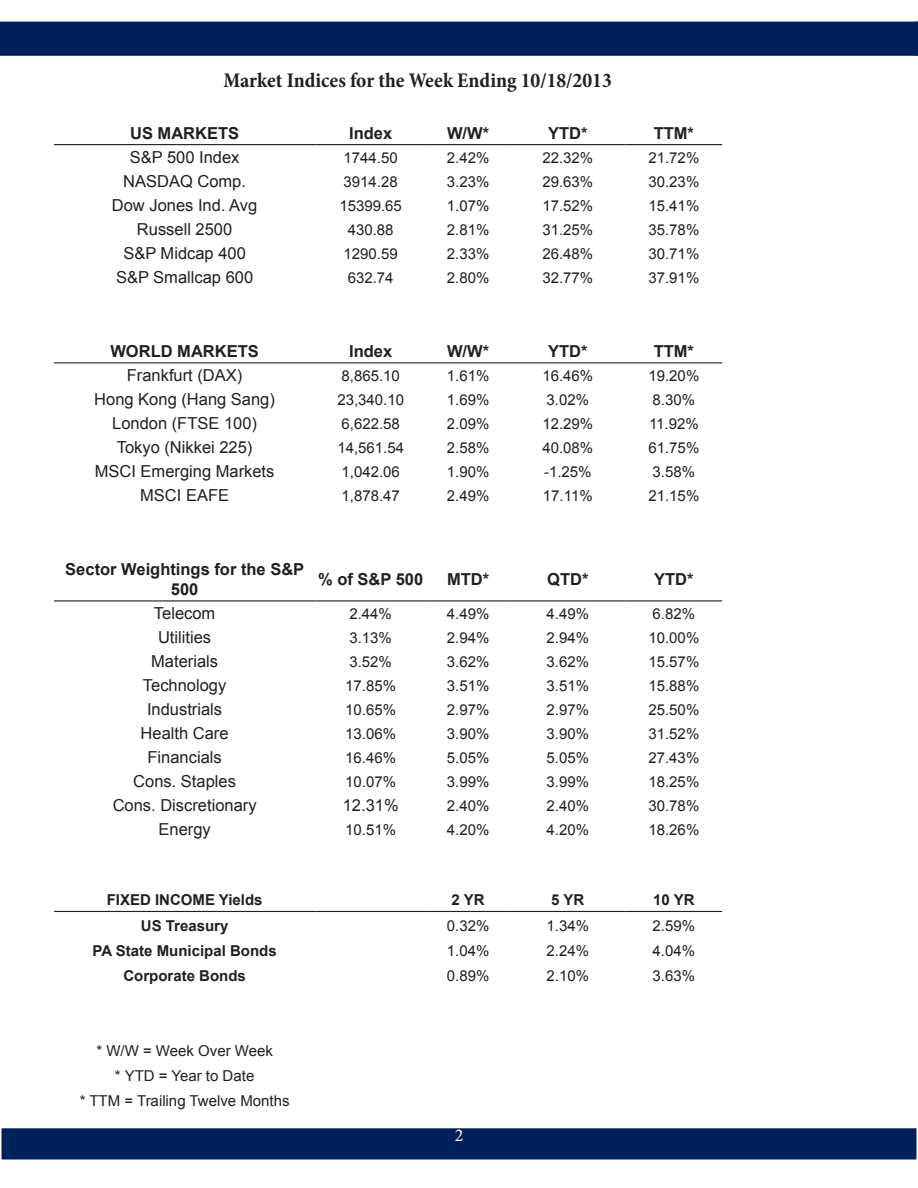
<style>
.page{position:relative;width:918px;height:1188px;background:#fff}
.page>*{position:absolute;margin:0;border:0;box-sizing:border-box;transform-origin:0 0}
.t1{font:700 condensed 21px "Minion Pro";color:#231f20}
.t2{font:18px "Minion Pro";color:#fff}
.t3{font:16.5px "Arial";color:#231f20}
.t4{font:700 16.5px/19.8px "Arial";color:#231f20;text-align:center}
.t5{font:15px "Arial";color:#231f20}
.t6{font:700 15px "Arial";color:#231f20}
</style>
<div class="page">
<div style="left:0;top:1127px;width:918px;height:34px;background:#00205b;border:2px solid #fff"></div>
<div style="left:0;top:22px;width:918px;height:34px;background:#00205b"></div>
<hr style="left:54px;top:144px;width:261px;height:1px;background:#231f20">
<hr style="left:315px;top:144px;width:111px;height:1px;background:#231f20">
<hr style="left:426px;top:144px;width:84px;height:1px;background:#231f20">
<hr style="left:510px;top:144px;width:116px;height:1px;background:#231f20">
<hr style="left:626px;top:144px;width:96px;height:1px;background:#231f20">
<hr style="left:54px;top:362px;width:261px;height:1px;background:#231f20">
<hr style="left:315px;top:362px;width:111px;height:1px;background:#231f20">
<hr style="left:426px;top:362px;width:84px;height:1px;background:#231f20">
<hr style="left:510px;top:362px;width:116px;height:1px;background:#231f20">
<hr style="left:626px;top:362px;width:96px;height:1px;background:#231f20">
<hr style="left:54px;top:600px;width:261px;height:1px;background:#231f20">
<hr style="left:315px;top:600px;width:111px;height:1px;background:#231f20">
<hr style="left:426px;top:600px;width:84px;height:1px;background:#231f20">
<hr style="left:510px;top:600px;width:116px;height:1px;background:#231f20">
<hr style="left:626px;top:600px;width:96px;height:1px;background:#231f20">
<hr style="left:54px;top:911px;width:261px;height:1px;background:#231f20">
<hr style="left:315px;top:911px;width:111px;height:1px;background:#231f20">
<hr style="left:426px;top:911px;width:84px;height:1px;background:#231f20">
<hr style="left:510px;top:911px;width:116px;height:1px;background:#231f20">
<hr style="left:626px;top:911px;width:96px;height:1px;background:#231f20">
<p class="t1" style="left:223px;top:66px;width:390px">Market Indices for the Week Ending 10/18/2013</p>
<p class="t4" style="left:130px;top:123px;width:111px">US MARKETS</p>
<p class="t4" style="left:349px;top:123px;width:45px">Index</p>
<p class="t4" style="left:447px;top:123px;width:44px">W/W*</p>
<p class="t4" style="left:548px;top:123px;width:41px">YTD*</p>
<p class="t4" style="left:654px;top:123px;width:42px">TTM*</p>
<p class="t3" style="left:130px;top:148px;width:111px">S&amp;P 500 Index</p>
<p class="t5" style="left:344px;top:149px;width:56px">1744.50</p>
<p class="t5" style="left:447px;top:149px;width:44px">2.42%</p>
<p class="t5" style="left:542px;top:149px;width:52px">22.32%</p>
<p class="t5" style="left:648px;top:149px;width:52px">21.72%</p>
<p class="t3" style="left:123px;top:172px;width:124px">NASDAQ Comp.</p>
<p class="t5" style="left:344px;top:173px;width:56px">3914.28</p>
<p class="t5" style="left:447px;top:173px;width:44px">3.23%</p>
<p class="t5" style="left:542px;top:173px;width:52px">29.63%</p>
<p class="t5" style="left:648px;top:173px;width:52px">30.23%</p>
<p class="t3" style="left:112px;top:196px;width:147px">Dow Jones Ind. Avg</p>
<p class="t5" style="left:339px;top:197px;width:64px">15399.65</p>
<p class="t5" style="left:447px;top:197px;width:44px">1.07%</p>
<p class="t5" style="left:542px;top:197px;width:52px">17.52%</p>
<p class="t5" style="left:648px;top:197px;width:52px">15.41%</p>
<p class="t3" style="left:137px;top:220px;width:97px">Russell 2500</p>
<p class="t5" style="left:348px;top:221px;width:47px">430.88</p>
<p class="t5" style="left:447px;top:221px;width:44px">2.81%</p>
<p class="t5" style="left:542px;top:221px;width:52px">31.25%</p>
<p class="t5" style="left:648px;top:221px;width:52px">35.78%</p>
<p class="t3" style="left:123px;top:244px;width:124px">S&amp;P Midcap 400</p>
<p class="t5" style="left:344px;top:245px;width:56px">1290.59</p>
<p class="t5" style="left:447px;top:245px;width:44px">2.33%</p>
<p class="t5" style="left:542px;top:245px;width:52px">26.48%</p>
<p class="t5" style="left:648px;top:245px;width:52px">30.71%</p>
<p class="t3" style="left:116px;top:268px;width:139px">S&amp;P Smallcap 600</p>
<p class="t5" style="left:348px;top:269px;width:47px">632.74</p>
<p class="t5" style="left:447px;top:269px;width:44px">2.80%</p>
<p class="t5" style="left:542px;top:269px;width:52px">32.77%</p>
<p class="t5" style="left:648px;top:269px;width:52px">37.91%</p>
<p class="t4" style="left:110px;top:341px;width:150px">WORLD MARKETS</p>
<p class="t4" style="left:349px;top:341px;width:45px">Index</p>
<p class="t4" style="left:447px;top:341px;width:44px">W/W*</p>
<p class="t4" style="left:548px;top:341px;width:41px">YTD*</p>
<p class="t4" style="left:654px;top:341px;width:42px">TTM*</p>
<p class="t3" style="left:127px;top:366px;width:117px">Frankfurt (DAX)</p>
<p class="t5" style="left:342px;top:367px;width:60px">8,865.10</p>
<p class="t5" style="left:447px;top:367px;width:44px">1.61%</p>
<p class="t5" style="left:542px;top:367px;width:52px">16.46%</p>
<p class="t5" style="left:648px;top:367px;width:52px">19.20%</p>
<p class="t3" style="left:94px;top:390px;width:182px">Hong Kong (Hang Sang)</p>
<p class="t5" style="left:337px;top:391px;width:68px">23,340.10</p>
<p class="t5" style="left:447px;top:391px;width:44px">1.69%</p>
<p class="t5" style="left:547px;top:391px;width:44px">3.02%</p>
<p class="t5" style="left:653px;top:391px;width:44px">8.30%</p>
<p class="t3" style="left:112px;top:414px;width:146px">London (FTSE 100)</p>
<p class="t5" style="left:342px;top:415px;width:60px">6,622.58</p>
<p class="t5" style="left:447px;top:415px;width:44px">2.09%</p>
<p class="t5" style="left:542px;top:415px;width:52px">12.29%</p>
<p class="t5" style="left:649px;top:415px;width:51px">11.92%</p>
<p class="t3" style="left:117px;top:438px;width:137px">Tokyo (Nikkei 225)</p>
<p class="t5" style="left:337px;top:439px;width:68px">14,561.54</p>
<p class="t5" style="left:447px;top:439px;width:44px">2.58%</p>
<p class="t5" style="left:542px;top:439px;width:52px">40.08%</p>
<p class="t5" style="left:648px;top:439px;width:52px">61.75%</p>
<p class="t3" style="left:95px;top:462px;width:181px">MSCI Emerging Markets</p>
<p class="t5" style="left:342px;top:463px;width:60px">1,042.06</p>
<p class="t5" style="left:447px;top:463px;width:44px">1.90%</p>
<p class="t5" style="left:544px;top:463px;width:49px">-1.25%</p>
<p class="t5" style="left:653px;top:463px;width:44px">3.58%</p>
<p class="t3" style="left:140px;top:486px;width:90px">MSCI EAFE</p>
<p class="t5" style="left:342px;top:487px;width:60px">1,878.47</p>
<p class="t5" style="left:447px;top:487px;width:44px">2.49%</p>
<p class="t5" style="left:543px;top:487px;width:51px">17.11%</p>
<p class="t5" style="left:648px;top:487px;width:52px">21.15%</p>
<p class="t4" style="left:65px;top:559px;width:240px">Sector Weightings for the S&amp;P<br>500</p>
<p class="t4" style="left:318px;top:569px;width:107px">% of S&amp;P 500</p>
<p class="t4" style="left:447px;top:569px;width:44px">MTD*</p>
<p class="t4" style="left:547px;top:569px;width:43px">QTD*</p>
<p class="t4" style="left:654px;top:569px;width:41px">YTD*</p>
<p class="t3" style="left:154px;top:604px;width:63px">Telecom</p>
<p class="t5" style="left:349px;top:605px;width:44px">2.44%</p>
<p class="t5" style="left:447px;top:605px;width:44px">4.49%</p>
<p class="t5" style="left:547px;top:605px;width:44px">4.49%</p>
<p class="t5" style="left:653px;top:605px;width:44px">6.82%</p>
<p class="t3" style="left:158px;top:628px;width:55px">Utilities</p>
<p class="t5" style="left:349px;top:629px;width:44px">3.13%</p>
<p class="t5" style="left:447px;top:629px;width:44px">2.94%</p>
<p class="t5" style="left:547px;top:629px;width:44px">2.94%</p>
<p class="t5" style="left:648px;top:629px;width:52px">10.00%</p>
<p class="t3" style="left:151px;top:652px;width:68px">Materials</p>
<p class="t5" style="left:349px;top:653px;width:44px">3.52%</p>
<p class="t5" style="left:447px;top:653px;width:44px">3.62%</p>
<p class="t5" style="left:547px;top:653px;width:44px">3.62%</p>
<p class="t5" style="left:648px;top:653px;width:52px">15.57%</p>
<p class="t3" style="left:143px;top:676px;width:85px">Technology</p>
<p class="t5" style="left:345px;top:677px;width:52px">17.85%</p>
<p class="t5" style="left:447px;top:677px;width:44px">3.51%</p>
<p class="t5" style="left:547px;top:677px;width:44px">3.51%</p>
<p class="t5" style="left:648px;top:677px;width:52px">15.88%</p>
<p class="t3" style="left:147px;top:700px;width:77px">Industrials</p>
<p class="t5" style="left:345px;top:701px;width:52px">10.65%</p>
<p class="t5" style="left:447px;top:701px;width:44px">2.97%</p>
<p class="t5" style="left:547px;top:701px;width:44px">2.97%</p>
<p class="t5" style="left:648px;top:701px;width:52px">25.50%</p>
<p class="t3" style="left:141px;top:724px;width:90px">Health Care</p>
<p class="t5" style="left:345px;top:725px;width:52px">13.06%</p>
<p class="t5" style="left:447px;top:725px;width:44px">3.90%</p>
<p class="t5" style="left:547px;top:725px;width:44px">3.90%</p>
<p class="t5" style="left:648px;top:725px;width:52px">31.52%</p>
<p class="t3" style="left:148px;top:748px;width:76px">Financials</p>
<p class="t5" style="left:345px;top:749px;width:52px">16.46%</p>
<p class="t5" style="left:447px;top:749px;width:44px">5.05%</p>
<p class="t5" style="left:547px;top:749px;width:44px">5.05%</p>
<p class="t5" style="left:648px;top:749px;width:52px">27.43%</p>
<p class="t3" style="left:133px;top:772px;width:104px">Cons. Staples</p>
<p class="t5" style="left:345px;top:773px;width:52px">10.07%</p>
<p class="t5" style="left:447px;top:773px;width:44px">3.99%</p>
<p class="t5" style="left:547px;top:773px;width:44px">3.99%</p>
<p class="t5" style="left:648px;top:773px;width:52px">18.25%</p>
<p class="t3" style="left:113px;top:796px;width:145px">Cons. Discretionary</p>
<p class="t3" style="left:343px;top:796px;width:57px">12.31%</p>
<p class="t5" style="left:447px;top:797px;width:44px">2.40%</p>
<p class="t5" style="left:547px;top:797px;width:44px">2.40%</p>
<p class="t5" style="left:648px;top:797px;width:52px">30.78%</p>
<p class="t3" style="left:159px;top:820px;width:54px">Energy</p>
<p class="t5" style="left:345px;top:821px;width:52px">10.51%</p>
<p class="t5" style="left:447px;top:821px;width:44px">4.20%</p>
<p class="t5" style="left:547px;top:821px;width:44px">4.20%</p>
<p class="t5" style="left:648px;top:821px;width:52px">18.26%</p>
<p class="t6" style="left:107px;top:892px;width:157px">FIXED INCOME Yields</p>
<p class="t6" style="left:452px;top:892px;width:35px">2 YR</p>
<p class="t6" style="left:551px;top:892px;width:35px">5 YR</p>
<p class="t6" style="left:653px;top:892px;width:43px">10 YR</p>
<p class="t6" style="left:141px;top:917px;width:89px">US Treasury</p>
<p class="t5" style="left:447px;top:917px;width:44px">0.32%</p>
<p class="t5" style="left:547px;top:917px;width:44px">1.34%</p>
<p class="t5" style="left:653px;top:917px;width:44px">2.59%</p>
<p class="t6" style="left:93px;top:942px;width:186px">PA State Municipal Bonds</p>
<p class="t5" style="left:447px;top:942px;width:44px">1.04%</p>
<p class="t5" style="left:547px;top:942px;width:44px">2.24%</p>
<p class="t5" style="left:653px;top:942px;width:44px">4.04%</p>
<p class="t6" style="left:123px;top:967px;width:124px">Corporate Bonds</p>
<p class="t5" style="left:447px;top:967px;width:44px">0.89%</p>
<p class="t5" style="left:547px;top:967px;width:44px">2.10%</p>
<p class="t5" style="left:653px;top:967px;width:44px">3.63%</p>
<p class="t5" style="left:96px;top:1042px;width:178px">* W/W = Week Over Week</p>
<p class="t5" style="left:115px;top:1067px;width:141px">* YTD = Year to Date</p>
<p class="t5" style="left:80px;top:1092px;width:211px">* TTM = Trailing Twelve Months</p>
<p class="t2" style="left:455px;top:1124px;width:10px">2</p>
</div>
